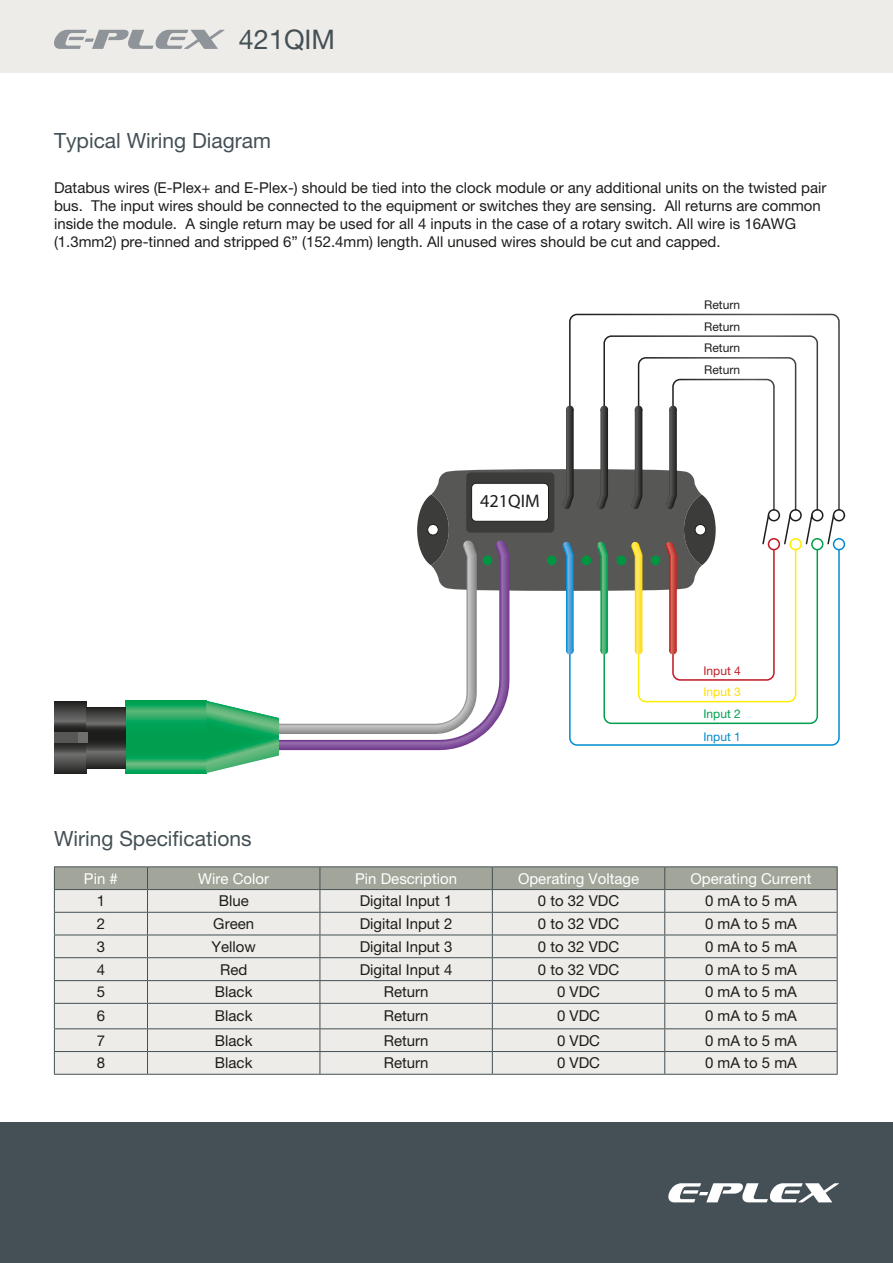
<style>
.page{position:relative;width:893px;height:1263px;background:#fff}
.page>*{position:absolute;margin:0;border:0;box-sizing:border-box;transform-origin:0 0}
.t1{font:27px "Helvetica Neue LT Pro";color:#445055}
.t2{font:21px "Helvetica Neue LT Pro";color:#445055}
.t3{font:18.15px "Myriad Pro";color:#1d1d1b}
.t4{font:15px/18px "Helvetica Neue LT Pro";color:#1d1d1b}
.t5{font:15px "Helvetica Neue LT Pro";color:#fff}
.t6{font:12px/21.6px "Helvetica Neue LT Pro";color:#1d1d1b;text-align:justify}
.t7{font:12px "Helvetica Neue LT Pro";color:#008acc}
.t8{font:12px "Helvetica Neue LT Pro";color:#00a04f}
.t9{font:12px "Helvetica Neue LT Pro";color:#ffdc00}
.t10{font:12px "Helvetica Neue LT Pro";color:#c01f26}
</style>
<div class="page">
<div style="left:0;top:0;width:893px;height:72px;background:#edece8"></div>
<svg style="left:54px;top:30px;width:171px;height:19px"></svg>
<div style="left:0;top:1123px;width:893px;height:140px;background:#445055"></div>
<svg style="left:668px;top:1183px;width:171px;height:19px"></svg>
<svg style="left:569px;top:313px;width:271px;height:198px"></svg>
<svg style="left:819px;top:548px;width:21px;height:198px"></svg>
<div style="left:811px;top:509px;width:12px;height:12px;border:2px solid #1d1d1b;border-radius:50%"></div>
<div style="left:833px;top:509px;width:12px;height:12px;border:2px solid #1d1d1b;border-radius:50%"></div>
<div style="left:811px;top:538px;width:12px;height:12px;border:2px solid #009e4d;border-radius:50%"></div>
<div style="left:833px;top:538px;width:12px;height:12px;border:2px solid #008bce;border-radius:50%"></div>
<svg style="left:126px;top:701px;width:80px;height:72px;background:#16a65c"></svg>
<svg style="left:54px;top:701px;width:33px;height:73px;background:#444342"></svg>
<svg style="left:87px;top:707px;width:39px;height:61px;background:#3f3e3d"></svg>
<div style="left:77px;top:732px;width:11px;height:11px;background:#706f6f"></div>
<div style="left:54px;top:732px;width:23px;height:11px;background:#575756"></div>
<svg style="left:206px;top:335px;width:613px;height:438px"></svg>
<svg style="left:827px;top:513px;width:8px;height:32px"></svg>
<hr style="left:54px;top:1074px;width:94px;height:1px;background:#445055">
<hr style="left:148px;top:1074px;width:172px;height:1px;background:#445055">
<hr style="left:320px;top:1074px;width:172px;height:1px;background:#445055">
<hr style="left:492px;top:1074px;width:173px;height:1px;background:#445055">
<hr style="left:665px;top:1074px;width:173px;height:1px;background:#445055">
<hr style="left:54px;top:866px;width:94px;height:1px;background:#445055">
<hr style="left:148px;top:866px;width:172px;height:1px;background:#445055">
<hr style="left:320px;top:866px;width:172px;height:1px;background:#445055">
<hr style="left:492px;top:866px;width:173px;height:1px;background:#445055">
<hr style="left:665px;top:866px;width:173px;height:1px;background:#445055">
<svg style="left:54px;top:867px;width:784px;height:207px;background:#dcdcd8"></svg>
<h1 class="t1" style="left:239px;top:23px;width:98px">421QIM</h1>
<h2 class="t2" style="left:54px;top:128px;width:219px">Typical Wiring Diagram</h2>
<p class="t4" style="left:54px;top:178px;width:774px">Databus wires (E-Plex+ and E-Plex-) should be tied into the clock module or any additional units on the twisted pair bus. The input wires should be connected to the equipment or switches they are sensing. All returns are common inside the module. A single return may be used for all 4 inputs in the case of a rotary switch. All wire is 16AWG (1.3mm2) pre-tinned and stripped 6” (152.4mm) length. All unused wires should be cut and capped.</p>
<h2 class="t2" style="left:54px;top:826px;width:199px">Wiring Specifications</h2>
<p class="t3" style="left:480px;top:490px;width:61px">421QIM</p>
<p class="t6" style="left:704px;top:294px;width:37px">Return Return Return Return</p>
<p class="t10" style="left:703px;top:663px;width:39px">Input 4</p>
<p class="t9" style="left:703px;top:684px;width:39px">Input 3</p>
<p class="t8" style="left:703px;top:707px;width:39px">Input 2</p>
<p class="t7" style="left:703px;top:729px;width:39px">Input 1</p>
<p class="t5" style="left:84px;top:869px;width:35px">Pin #</p>
<p class="t5" style="left:198px;top:869px;width:72px">Wire Color</p>
<p class="t5" style="left:355px;top:869px;width:103px">Pin Description</p>
<p class="t5" style="left:518px;top:869px;width:123px">Operating Voltage</p>
<p class="t5" style="left:691px;top:869px;width:122px">Operating Current</p>
<p class="t4" style="left:97px;top:892px;width:10px">1</p>
<p class="t4" style="left:219px;top:892px;width:31px">Blue</p>
<p class="t4" style="left:360px;top:892px;width:94px">Digital Input 1</p>
<p class="t4" style="left:538px;top:892px;width:83px">0 to 32 VDC</p>
<p class="t4" style="left:705px;top:892px;width:93px">0 mA to 5 mA</p>
<p class="t4" style="left:97px;top:914px;width:10px">2</p>
<p class="t4" style="left:213px;top:914px;width:42px">Green</p>
<p class="t4" style="left:360px;top:914px;width:94px">Digital Input 2</p>
<p class="t4" style="left:538px;top:914px;width:83px">0 to 32 VDC</p>
<p class="t4" style="left:705px;top:914px;width:93px">0 mA to 5 mA</p>
<p class="t4" style="left:97px;top:937px;width:10px">3</p>
<p class="t4" style="left:211px;top:937px;width:46px">Yellow</p>
<p class="t4" style="left:360px;top:937px;width:94px">Digital Input 3</p>
<p class="t4" style="left:538px;top:937px;width:83px">0 to 32 VDC</p>
<p class="t4" style="left:705px;top:937px;width:93px">0 mA to 5 mA</p>
<p class="t4" style="left:97px;top:960px;width:10px">4</p>
<p class="t4" style="left:220px;top:960px;width:29px">Red</p>
<p class="t4" style="left:360px;top:960px;width:94px">Digital Input 4</p>
<p class="t4" style="left:538px;top:960px;width:83px">0 to 32 VDC</p>
<p class="t4" style="left:705px;top:960px;width:93px">0 mA to 5 mA</p>
<p class="t4" style="left:97px;top:983px;width:10px">5</p>
<p class="t4" style="left:215px;top:983px;width:39px">Black</p>
<p class="t4" style="left:384px;top:983px;width:46px">Return</p>
<p class="t4" style="left:557px;top:983px;width:45px">0 VDC</p>
<p class="t4" style="left:705px;top:983px;width:93px">0 mA to 5 mA</p>
<p class="t4" style="left:97px;top:1007px;width:10px">6</p>
<p class="t4" style="left:215px;top:1007px;width:39px">Black</p>
<p class="t4" style="left:384px;top:1007px;width:46px">Return</p>
<p class="t4" style="left:557px;top:1007px;width:45px">0 VDC</p>
<p class="t4" style="left:705px;top:1007px;width:93px">0 mA to 5 mA</p>
<p class="t4" style="left:97px;top:1031px;width:10px">7</p>
<p class="t4" style="left:215px;top:1031px;width:39px">Black</p>
<p class="t4" style="left:384px;top:1031px;width:46px">Return</p>
<p class="t4" style="left:557px;top:1031px;width:45px">0 VDC</p>
<p class="t4" style="left:705px;top:1031px;width:93px">0 mA to 5 mA</p>
<p class="t4" style="left:97px;top:1054px;width:10px">8</p>
<p class="t4" style="left:215px;top:1054px;width:39px">Black</p>
<p class="t4" style="left:384px;top:1054px;width:46px">Return</p>
<p class="t4" style="left:557px;top:1054px;width:45px">0 VDC</p>
<p class="t4" style="left:705px;top:1054px;width:93px">0 mA to 5 mA</p>
</div>
